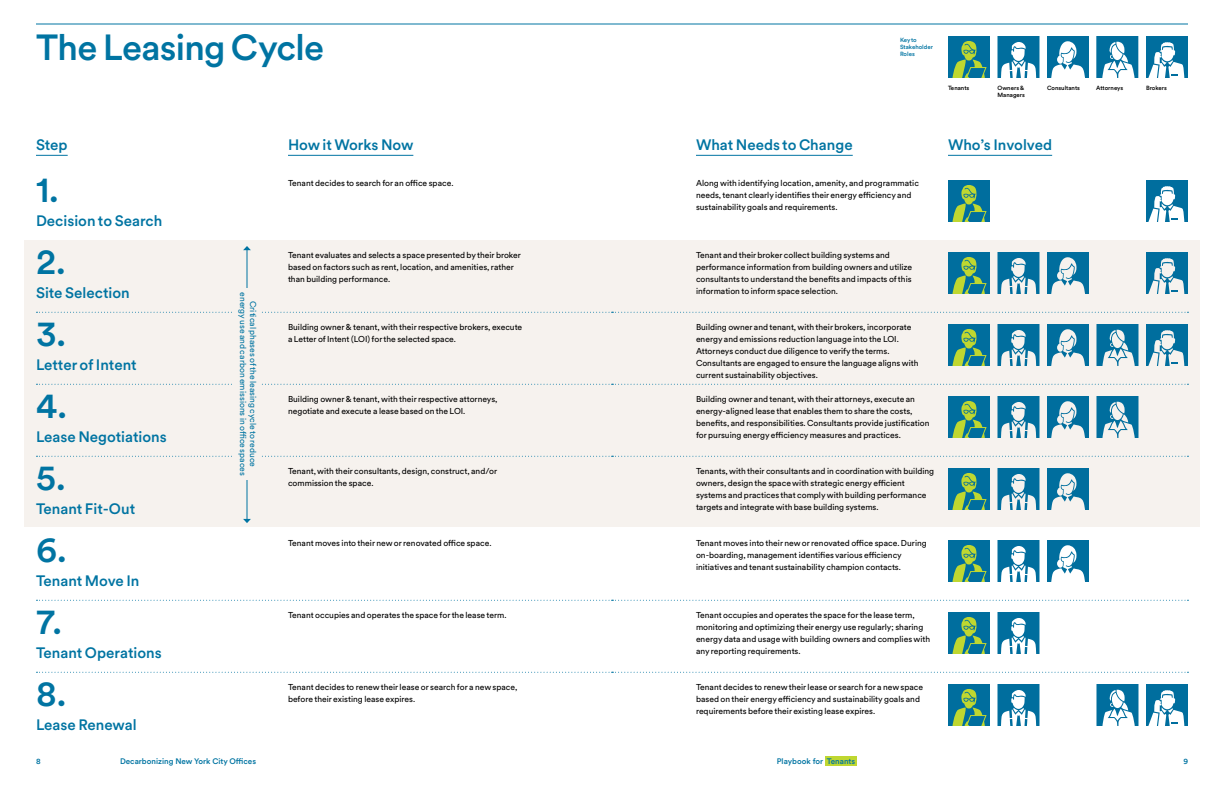
<style>
.page{position:relative;width:1224px;height:792px;background:#fff}
.page>*{position:absolute;margin:0;border:0;box-sizing:border-box;transform-origin:0 0}
.t1{font:500 36px "Circular XX";letter-spacing:-.02em;color:#0074a2}
.t2{font:500 15px "Circular XX";color:#0074a2}
.t3{font:8.5px/12px "Circular XX";color:#000}
.t4{font:8.5px/10px "Circular XX";color:#0074a2;text-align:center}
.t5{font:500 8px "Circular XX";color:#0074a2}
.t6{font:500 6px/7px "Circular XX";color:#000}
.t7{font:500 6px/7px "Circular XX";color:#0074a2}
</style>
<div class="page">
<svg style="left:948px;top:36px;width:42px;height:42px"></svg>
<div style="left:24px;top:240px;width:1176px;height:288px;background:#f6f2ee"></div>
<hr style="left:612px;top:24px;width:576px;height:1px;background:#0074a2">
<hr style="left:36px;top:24px;width:576px;height:1px;background:#0074a2">
<hr style="left:36px;top:155px;width:32px;height:1px;background:#0074a2">
<hr style="left:696px;top:155px;width:157px;height:1px;background:#0074a2">
<hr style="left:288px;top:155px;width:125px;height:1px;background:#0074a2">
<hr style="left:948px;top:155px;width:104px;height:1px;background:#0074a2">
<svg style="left:36px;top:312px;width:1153px;height:1px"></svg>
<svg style="left:36px;top:384px;width:1153px;height:1px"></svg>
<svg style="left:36px;top:456px;width:1153px;height:1px"></svg>
<svg style="left:36px;top:600px;width:1153px;height:1px"></svg>
<svg style="left:36px;top:672px;width:1153px;height:1px"></svg>
<svg style="left:998px;top:36px;width:42px;height:42px"></svg>
<svg style="left:1047px;top:36px;width:42px;height:42px"></svg>
<svg style="left:1146px;top:36px;width:42px;height:42px"></svg>
<hr style="left:246px;top:250px;width:2px;height:46px;background:#0074a2">
<svg style="left:243px;top:246px;width:8px;height:4px"></svg>
<hr style="left:246px;top:473px;width:2px;height:46px;background:#0074a2">
<svg style="left:243px;top:519px;width:8px;height:4px"></svg>
<svg style="left:948px;top:180px;width:42px;height:42px"></svg>
<svg style="left:948px;top:252px;width:42px;height:42px"></svg>
<svg style="left:948px;top:324px;width:42px;height:42px"></svg>
<svg style="left:948px;top:396px;width:42px;height:42px"></svg>
<svg style="left:948px;top:468px;width:42px;height:42px"></svg>
<svg style="left:948px;top:540px;width:42px;height:42px"></svg>
<svg style="left:948px;top:612px;width:42px;height:42px"></svg>
<svg style="left:948px;top:684px;width:42px;height:42px"></svg>
<svg style="left:1146px;top:180px;width:42px;height:42px"></svg>
<svg style="left:998px;top:252px;width:42px;height:42px"></svg>
<svg style="left:1146px;top:252px;width:42px;height:42px"></svg>
<svg style="left:998px;top:324px;width:42px;height:42px"></svg>
<svg style="left:1146px;top:324px;width:42px;height:42px"></svg>
<svg style="left:998px;top:396px;width:42px;height:42px"></svg>
<svg style="left:998px;top:468px;width:42px;height:42px"></svg>
<svg style="left:1047px;top:468px;width:42px;height:42px"></svg>
<svg style="left:1047px;top:252px;width:42px;height:42px"></svg>
<svg style="left:1047px;top:324px;width:42px;height:42px"></svg>
<svg style="left:1047px;top:396px;width:42px;height:42px"></svg>
<svg style="left:998px;top:540px;width:42px;height:42px"></svg>
<svg style="left:1047px;top:540px;width:42px;height:42px"></svg>
<svg style="left:998px;top:612px;width:42px;height:42px"></svg>
<svg style="left:998px;top:684px;width:42px;height:42px"></svg>
<svg style="left:1146px;top:684px;width:42px;height:42px"></svg>
<svg style="left:1096px;top:36px;width:42px;height:42px"></svg>
<svg style="left:1096px;top:396px;width:42px;height:42px"></svg>
<svg style="left:1096px;top:684px;width:42px;height:42px"></svg>
<svg style="left:1096px;top:324px;width:42px;height:42px"></svg>
<div style="left:234px;top:288px;width:27px;height:192px;background:#f6f2ee"></div>
<div style="left:825px;top:756px;width:32px;height:10px;background:#bfd730"></div>
<h1 class="t1" style="left:36px;top:23px;width:290px">The Leasing Cycle</h1>
<p class="t7" style="left:900px;top:36px;width:35px">Key to<br>Stakeholder<br>Roles</p>
<p class="t6" style="left:948px;top:84px;width:23px">Tenants</p>
<p class="t6" style="left:998px;top:84px;width:29px">Owners &amp;<br>Managers</p>
<p class="t6" style="left:1047px;top:84px;width:34px">Consultants</p>
<p class="t6" style="left:1146px;top:84px;width:22px">Brokers</p>
<p class="t6" style="left:1096px;top:84px;width:28px">Attorneys</p>
<h2 class="t2" style="left:36px;top:135px;width:33px">Step</h2>
<h1 class="t1" style="left:36px;top:165px;width:24px">1.</h1>
<h2 class="t2" style="left:36px;top:211px;width:128px">Decision to Search</h2>
<h1 class="t1" style="left:36px;top:237px;width:31px">2.</h1>
<h2 class="t2" style="left:36px;top:283px;width:95px">Site Selection</h2>
<h1 class="t1" style="left:36px;top:309px;width:32px">3.</h1>
<h2 class="t2" style="left:36px;top:355px;width:102px">Letter of Intent</h2>
<h1 class="t1" style="left:36px;top:381px;width:33px">4.</h1>
<h2 class="t2" style="left:36px;top:427px;width:132px">Lease Negotiations</h2>
<h1 class="t1" style="left:36px;top:453px;width:31px">5.</h1>
<h2 class="t2" style="left:36px;top:499px;width:101px">Tenant Fit-Out</h2>
<h1 class="t1" style="left:36px;top:525px;width:32px">6.</h1>
<h2 class="t2" style="left:36px;top:571px;width:105px">Tenant Move In</h2>
<h1 class="t1" style="left:36px;top:597px;width:27px">7.</h1>
<h2 class="t2" style="left:36px;top:643px;width:127px">Tenant Operations</h2>
<h1 class="t1" style="left:36px;top:669px;width:32px">8.</h1>
<h2 class="t2" style="left:36px;top:715px;width:102px">Lease Renewal</h2>
<p class="t4" style="left:258px;top:292px;width:185px;rotate:90deg">Critical phases of the leasing cycle to reduce energy use and carbon emissions in office spaces</p>
<h2 class="t2" style="left:288px;top:135px;width:127px">How it Works Now</h2>
<h2 class="t2" style="left:696px;top:135px;width:158px">What Needs to Change</h2>
<h2 class="t2" style="left:948px;top:135px;width:106px">Who’s Involved</h2>
<p class="t3" style="left:288px;top:177px;width:167px">Tenant decides to search for an office space.</p>
<p class="t3" style="left:696px;top:177px;width:224px">Along with identifying location, amenity, and programmatic needs, tenant clearly identifies their energy efficiency and sustainability goals and requirements.</p>
<p class="t3" style="left:288px;top:249px;width:234px">Tenant evaluates and selects a space presented by their broker based on factors such as rent, location, and amenities, rather than building performance.</p>
<p class="t3" style="left:288px;top:321px;width:236px">Building owner &amp; tenant, with their respective brokers, execute a Letter of Intent (LOI) for the selected space.</p>
<p class="t3" style="left:288px;top:393px;width:211px">Building owner &amp; tenant, with their respective attorneys, negotiate and execute a lease based on the LOI.</p>
<p class="t3" style="left:288px;top:465px;width:211px">Tenant, with their consultants, design, construct, and/or commission the space.</p>
<p class="t3" style="left:288px;top:537px;width:205px">Tenant moves into their new or renovated office space.</p>
<p class="t3" style="left:288px;top:609px;width:220px">Tenant occupies and operates the space for the lease term.</p>
<p class="t3" style="left:288px;top:681px;width:231px">Tenant decides to renew their lease or search for a new space, before their existing lease expires.</p>
<p class="t3" style="left:696px;top:249px;width:218px">Tenant and their broker collect building systems and performance information from building owners and utilize consultants to understand the benefits and impacts of this information to inform space selection.</p>
<p class="t3" style="left:696px;top:321px;width:224px">Building owner and tenant, with their brokers, incorporate energy and emissions reduction language into the LOI.<br>Attorneys conduct due diligence to verify the terms.<br>Consultants are engaged to ensure the language aligns with current sustainability objectives.</p>
<p class="t3" style="left:696px;top:393px;width:235px">Building owner and tenant, with their attorneys, execute an energy-aligned lease that enables them to share the costs, benefits, and responsibilities. Consultants provide justification for pursuing energy efficiency measures and practices.</p>
<p class="t3" style="left:696px;top:465px;width:240px">Tenants, with their consultants and in coordination with building owners, design the space with strategic energy efficient systems and practices that comply with building performance targets and integrate with base building systems.</p>
<p class="t3" style="left:696px;top:537px;width:232px">Tenant moves into their new or renovated office space. During on-boarding, management identifies various efficiency initiatives and tenant sustainability champion contacts.</p>
<p class="t3" style="left:696px;top:609px;width:236px">Tenant occupies and operates the space for the lease term, monitoring and optimizing their energy use regularly; sharing energy data and usage with building owners and complies with any reporting requirements.</p>
<p class="t3" style="left:696px;top:681px;width:229px">Tenant decides to renew their lease or search for a new space based on their energy efficiency and sustainability goals and requirements before their existing lease expires.</p>
<p class="t5" style="left:36px;top:755px;width:6px">8</p>
<p class="t5" style="left:120px;top:755px;width:138px">Decarbonizing New York City Offices</p>
<p class="t5" style="left:777px;top:755px;width:80px">Playbook for Tenants</p>
<p class="t5" style="left:1183px;top:755px;width:6px">9</p>
</div>
